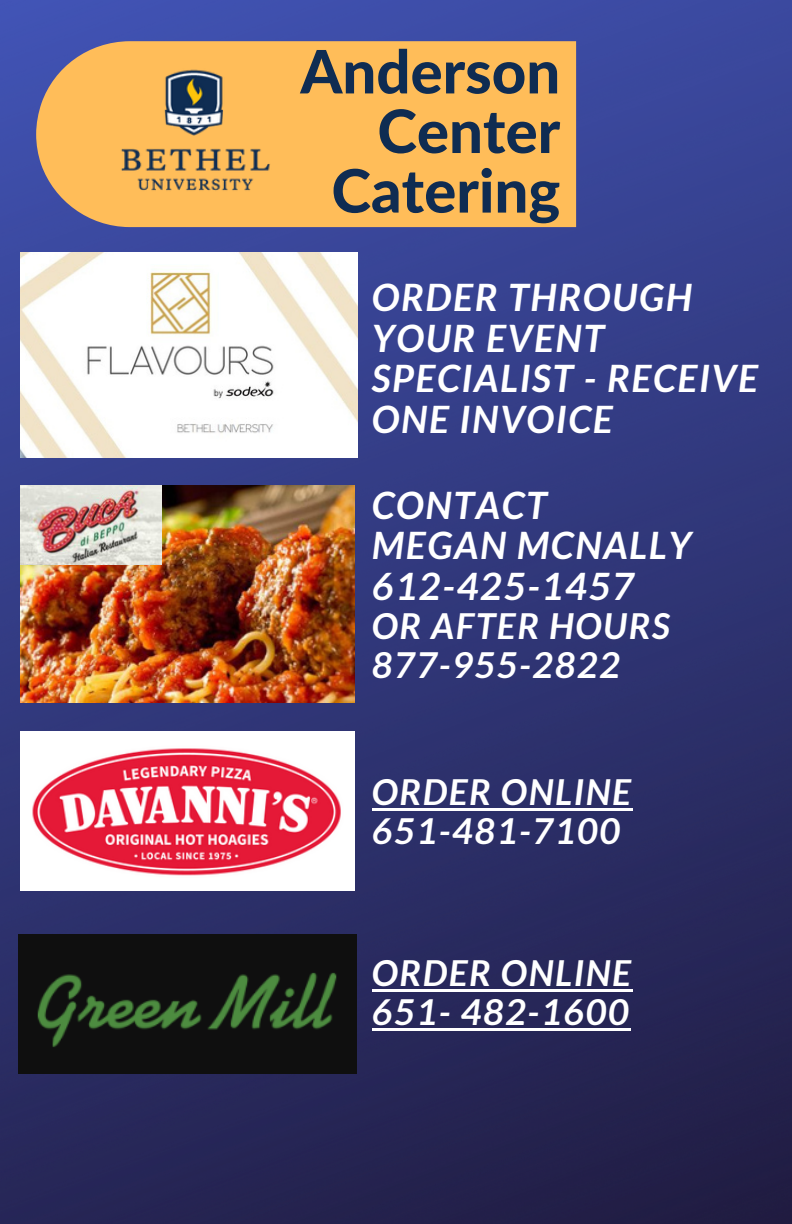
<style>
.page{position:relative;width:792px;height:1224px;background:#fff}
.page>*{position:absolute;margin:0;border:0;box-sizing:border-box;transform-origin:0 0}
.t1{font:800 59.8px/59.6px "Lato Latin";color:#0f2c52;text-align:right}
.t2{font:italic 700 37.8px/40.4px "Lato";letter-spacing:.045em;color:#fff}
.t3{font:italic 700 35.8px/39px "Lato";letter-spacing:.045em;color:#fff}
</style>
<div class="page">
<img style="left:0;top:0;width:792px;height:1224px">
<div style="left:36px;top:41px;width:540px;height:186px;background:#ffbd59"></div>
<img style="left:107px;top:58px;width:175px;height:150px">
<img style="left:20px;top:252px;width:338px;height:206px">
<img style="left:20px;top:485px;width:335px;height:218px">
<img style="left:20px;top:485px;width:141px;height:80px">
<img style="left:20px;top:731px;width:335px;height:159px">
<img style="left:19px;top:934px;width:337px;height:140px">
<hr style="left:372px;top:808px;width:261px;height:3px;background:#fff">
<hr style="left:372px;top:989px;width:261px;height:3px;background:#fff">
<hr style="left:372px;top:1028px;width:258px;height:3px;background:#fff">
<h1 class="t1" style="left:300px;top:45px;width:261px">Anderson<br>Center<br>Catering</h1>
<p class="t2" style="left:372px;top:276px;width:388px">ORDER THROUGH<br>YOUR EVENT<br>SPECIALIST - RECEIVE<br>ONE INVOICE</p>
<p class="t2" style="left:372px;top:484px;width:321px">CONTACT<br>MEGAN MCNALLY<br>612-425-1457</p>
<p class="t3" style="left:372px;top:605px;width:299px">OR AFTER HOURS<br>877-955-2822</p>
<p class="t3" style="left:372px;top:772px;width:261px">ORDER ONLINE<br>651-481-7100</p>
<p class="t3" style="left:372px;top:953px;width:261px">ORDER ONLINE<br>651- 482-1600</p>
</div>
